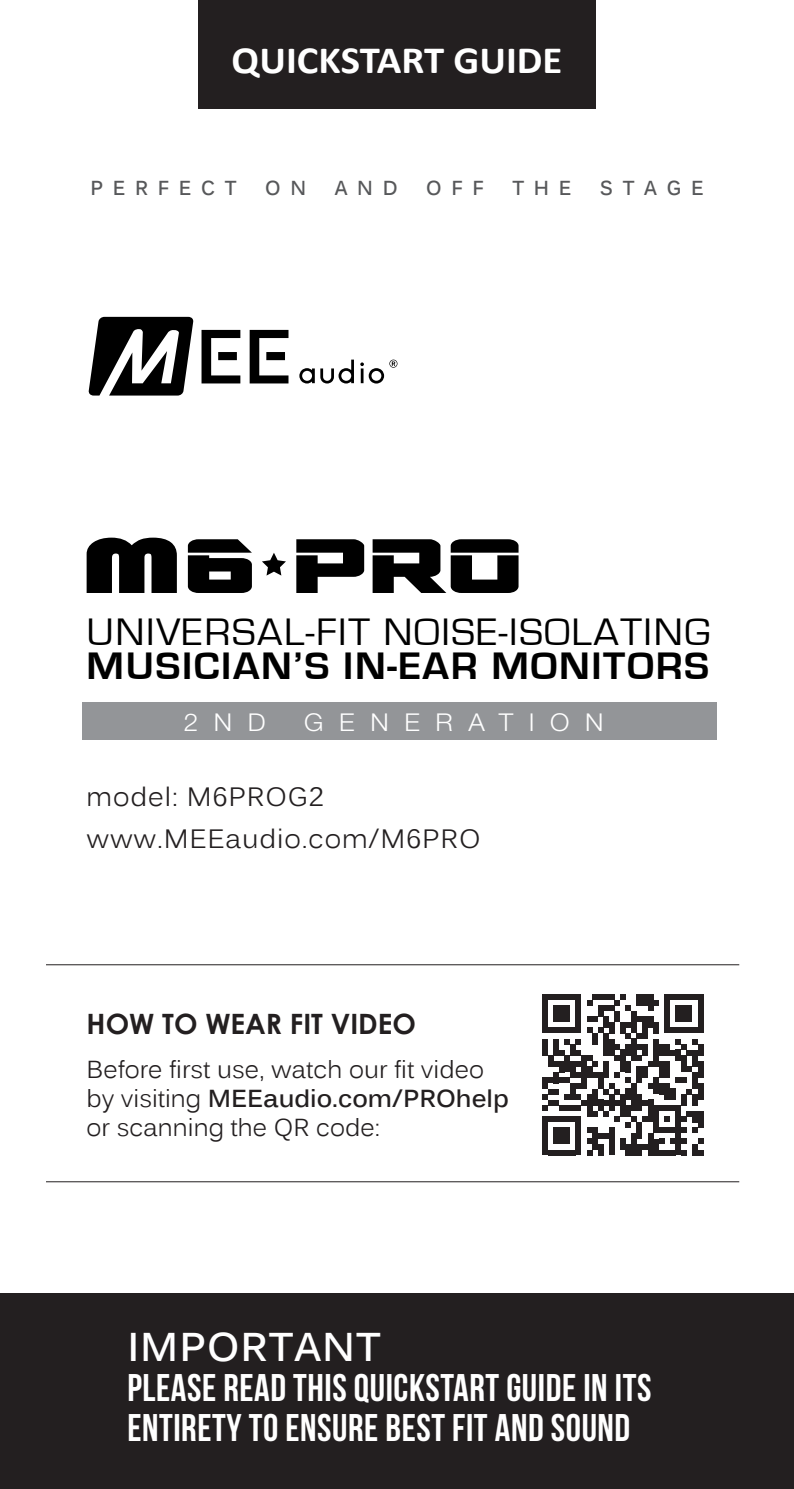
<style>
.page{position:relative;width:794px;height:1489px;background:#fff}
.page>*{position:absolute;margin:0;border:0;box-sizing:border-box;transform-origin:0 0}
.t1{font:700 39.9px "Kalinga";letter-spacing:.025em;color:#fff}
.t2{font:39.55px "Eurostile";letter-spacing:.04em;color:#000;scale:1.06 1}
.t3{font:700 39.55px "Eurostile";letter-spacing:.04em;color:#000;scale:1.06 1}
.t4{font:700 38.85px "Calibri";color:#fff;scale:1.05 1}
.t5{font:38.5px/39.9px "Bebas Neue";letter-spacing:.015em;color:#fff}
.t6{font:700 28px "Century Gothic";color:#231f20}
.t7{font:26.6px/42.4px "Kalinga";letter-spacing:.03em;color:#231f20}
.t8{font:24.5px/29.4px "Kalinga";color:#231f20}
.t9{font:300 24.5px "Helvetica Neue";letter-spacing:.6em;color:#fff;scale:1.06 1}
.t10{font:700 20.3px "Kalinga";letter-spacing:.505em;color:#57585a;scale:.95 1}
.s1{font-weight:700}
</style>
<div class="page">
<div style="left:198px;top:0;width:398px;height:108px;background:#231f20"></div>
<hr style="left:46px;top:964px;width:693px;height:1px;background:#231f20">
<hr style="left:46px;top:1181px;width:693px;height:1px;background:#231f20">
<svg style="left:87px;top:537px;width:90px;height:56px;background:#2b2b2b"></svg>
<svg style="left:188px;top:539px;width:64px;height:54px"></svg>
<svg style="left:296px;top:539px;width:68px;height:54px"></svg>
<svg style="left:372px;top:539px;width:146px;height:54px"></svg>
<svg style="left:262px;top:553px;width:24px;height:22px"></svg>
<div style="left:0;top:1293px;width:794px;height:195px;background:#231f20"></div>
<div style="left:82px;top:702px;width:634px;height:38px;background:#939598"></div>
<div style="left:542px;top:994px;width:6px;height:11px;background:#231f20"></div>
<div style="left:542px;top:1005px;width:6px;height:11px;background:#231f20"></div>
<div style="left:542px;top:1016px;width:6px;height:17px;background:#231f20"></div>
<div style="left:542px;top:1038px;width:6px;height:17px;background:#231f20"></div>
<div style="left:553px;top:1005px;width:6px;height:11px;background:#231f20"></div>
<div style="left:559px;top:1005px;width:5px;height:11px;background:#231f20"></div>
<div style="left:559px;top:1060px;width:5px;height:12px;background:#231f20"></div>
<div style="left:564px;top:1005px;width:6px;height:11px;background:#231f20"></div>
<div style="left:564px;top:1055px;width:6px;height:17px;background:#231f20"></div>
<svg style="left:548px;top:994px;width:27px;height:5px"></svg>
<div style="left:570px;top:1060px;width:5px;height:17px;background:#231f20"></div>
<div style="left:575px;top:994px;width:6px;height:11px;background:#231f20"></div>
<div style="left:575px;top:1005px;width:6px;height:11px;background:#231f20"></div>
<svg style="left:548px;top:1016px;width:33px;height:50px"></svg>
<div style="left:581px;top:1055px;width:6px;height:33px;background:#231f20"></div>
<div style="left:587px;top:1066px;width:5px;height:11px;background:#231f20"></div>
<div style="left:592px;top:1033px;width:6px;height:11px;background:#231f20"></div>
<svg style="left:587px;top:1055px;width:11px;height:11px"></svg>
<div style="left:603px;top:1033px;width:6px;height:22px;background:#231f20"></div>
<div style="left:603px;top:1060px;width:6px;height:17px;background:#231f20"></div>
<div style="left:609px;top:1038px;width:5px;height:17px;background:#231f20"></div>
<svg style="left:614px;top:1044px;width:6px;height:5px"></svg>
<svg style="left:614px;top:1055px;width:6px;height:5px"></svg>
<div style="left:620px;top:1049px;width:5px;height:23px;background:#231f20"></div>
<div style="left:625px;top:1044px;width:6px;height:11px;background:#231f20"></div>
<div style="left:625px;top:1060px;width:6px;height:12px;background:#231f20"></div>
<div style="left:631px;top:1038px;width:5px;height:22px;background:#231f20"></div>
<svg style="left:542px;top:1072px;width:94px;height:83px"></svg>
<div style="left:631px;top:1133px;width:5px;height:22px;background:#231f20"></div>
<svg style="left:587px;top:994px;width:55px;height:44px"></svg>
<svg style="left:636px;top:1044px;width:6px;height:5px"></svg>
<svg style="left:636px;top:1055px;width:6px;height:5px"></svg>
<div style="left:636px;top:1066px;width:6px;height:17px;background:#231f20"></div>
<div style="left:636px;top:1094px;width:6px;height:16px;background:#231f20"></div>
<div style="left:636px;top:1121px;width:6px;height:17px;background:#231f20"></div>
<div style="left:636px;top:1144px;width:6px;height:11px;background:#231f20"></div>
<div style="left:642px;top:994px;width:6px;height:11px;background:#231f20"></div>
<div style="left:642px;top:1016px;width:6px;height:22px;background:#231f20"></div>
<div style="left:642px;top:1044px;width:6px;height:11px;background:#231f20"></div>
<div style="left:642px;top:1066px;width:6px;height:11px;background:#231f20"></div>
<svg style="left:642px;top:1100px;width:6px;height:5px"></svg>
<svg style="left:642px;top:1116px;width:6px;height:5px"></svg>
<svg style="left:642px;top:1144px;width:6px;height:5px"></svg>
<div style="left:648px;top:994px;width:5px;height:11px;background:#231f20"></div>
<div style="left:648px;top:1016px;width:5px;height:11px;background:#231f20"></div>
<svg style="left:648px;top:1061px;width:5px;height:5px"></svg>
<svg style="left:648px;top:1083px;width:5px;height:5px"></svg>
<div style="left:648px;top:1099px;width:5px;height:22px;background:#231f20"></div>
<div style="left:648px;top:1133px;width:5px;height:22px;background:#231f20"></div>
<svg style="left:648px;top:999px;width:11px;height:11px"></svg>
<div style="left:653px;top:1022px;width:6px;height:11px;background:#231f20"></div>
<div style="left:653px;top:1038px;width:6px;height:28px;background:#231f20"></div>
<div style="left:653px;top:1077px;width:6px;height:17px;background:#231f20"></div>
<div style="left:653px;top:1105px;width:6px;height:28px;background:#231f20"></div>
<div style="left:653px;top:1138px;width:6px;height:17px;background:#231f20"></div>
<div style="left:659px;top:1044px;width:5px;height:11px;background:#231f20"></div>
<div style="left:659px;top:1060px;width:5px;height:17px;background:#231f20"></div>
<div style="left:659px;top:1083px;width:5px;height:11px;background:#231f20"></div>
<div style="left:664px;top:994px;width:6px;height:11px;background:#231f20"></div>
<div style="left:664px;top:1005px;width:6px;height:11px;background:#231f20"></div>
<div style="left:664px;top:1016px;width:6px;height:17px;background:#231f20"></div>
<div style="left:664px;top:1044px;width:6px;height:11px;background:#231f20"></div>
<div style="left:664px;top:1060px;width:6px;height:17px;background:#231f20"></div>
<div style="left:664px;top:1083px;width:6px;height:16px;background:#231f20"></div>
<svg style="left:664px;top:1116px;width:6px;height:5px"></svg>
<div style="left:670px;top:1088px;width:5px;height:11px;background:#231f20"></div>
<svg style="left:659px;top:1105px;width:16px;height:5px"></svg>
<svg style="left:659px;top:1127px;width:16px;height:28px"></svg>
<div style="left:675px;top:1005px;width:6px;height:11px;background:#231f20"></div>
<div style="left:675px;top:1049px;width:6px;height:11px;background:#231f20"></div>
<div style="left:675px;top:1105px;width:6px;height:50px;background:#231f20"></div>
<div style="left:681px;top:1005px;width:5px;height:11px;background:#231f20"></div>
<div style="left:681px;top:1055px;width:5px;height:17px;background:#231f20"></div>
<div style="left:681px;top:1094px;width:5px;height:11px;background:#231f20"></div>
<svg style="left:681px;top:1127px;width:5px;height:28px"></svg>
<div style="left:686px;top:1005px;width:6px;height:11px;background:#231f20"></div>
<svg style="left:675px;top:1066px;width:17px;height:28px"></svg>
<svg style="left:681px;top:1111px;width:11px;height:10px"></svg>
<svg style="left:670px;top:994px;width:27px;height:5px"></svg>
<svg style="left:670px;top:1016px;width:27px;height:39px"></svg>
<div style="left:692px;top:1049px;width:5px;height:17px;background:#231f20"></div>
<div style="left:692px;top:1072px;width:5px;height:16px;background:#231f20"></div>
<div style="left:692px;top:1094px;width:5px;height:11px;background:#231f20"></div>
<div style="left:692px;top:1110px;width:5px;height:11px;background:#231f20"></div>
<div style="left:697px;top:994px;width:6px;height:11px;background:#231f20"></div>
<div style="left:697px;top:1005px;width:6px;height:11px;background:#231f20"></div>
<div style="left:697px;top:1016px;width:6px;height:17px;background:#231f20"></div>
<div style="left:697px;top:1044px;width:6px;height:11px;background:#231f20"></div>
<div style="left:697px;top:1060px;width:6px;height:17px;background:#231f20"></div>
<div style="left:697px;top:1083px;width:6px;height:16px;background:#231f20"></div>
<div style="left:697px;top:1110px;width:6px;height:17px;background:#231f20"></div>
<svg style="left:692px;top:1127px;width:11px;height:28px"></svg>
<svg style="left:89px;top:317px;width:308px;height:78px"></svg>
<h3 class="t4" style="left:231px;top:35px;width:317px">QUICKSTART GUIDE</h3>
<p class="t10" style="left:90px;top:174px;width:155px">PERFECT</p>
<p class="t10" style="left:265px;top:174px;width:45px">O N</p>
<p class="t10" style="left:335px;top:174px;width:68px">AND</p>
<p class="t10" style="left:426px;top:174px;width:62px">OFF</p>
<p class="t10" style="left:512px;top:174px;width:64px">THE</p>
<p class="t10" style="left:600px;top:174px;width:111px">STAGE</p>
<h2 class="t2" style="left:87px;top:611px;width:590px">UNIVERSAL-FIT NOISE-ISOLATING</h2>
<h2 class="t3" style="left:87px;top:644px;width:589px">MUSICIAN’S IN-EAR MONITORS</h2>
<p class="t9" style="left:184px;top:703px;width:79px">2ND</p>
<p class="t9" style="left:304px;top:703px;width:284px">GENERATION</p>
<p class="t7" style="left:87px;top:778px;width:395px">model: M6PROG2 www.MEEaudio.com/M6PRO</p>
<p class="t6" style="left:87px;top:1002px;width:331px">HOW TO WEAR FIT VIDEO</p>
<p class="t8" style="left:87px;top:1056px;width:424px">Before first use, watch our fit video by visiting <span class="s1">MEEaudio.com/PROhelp </span>or scanning the QR code:</p>
<h1 class="t1" style="left:127px;top:1320px;width:255px">IMPORTANT</h1>
<h3 class="t5" style="left:127px;top:1366px;width:525px">PLEASE READ THIS QUICKSTART GUIDE IN ITS<br>ENTIRETY TO ENSURE BEST FIT AND SOUND</h3>
</div>
